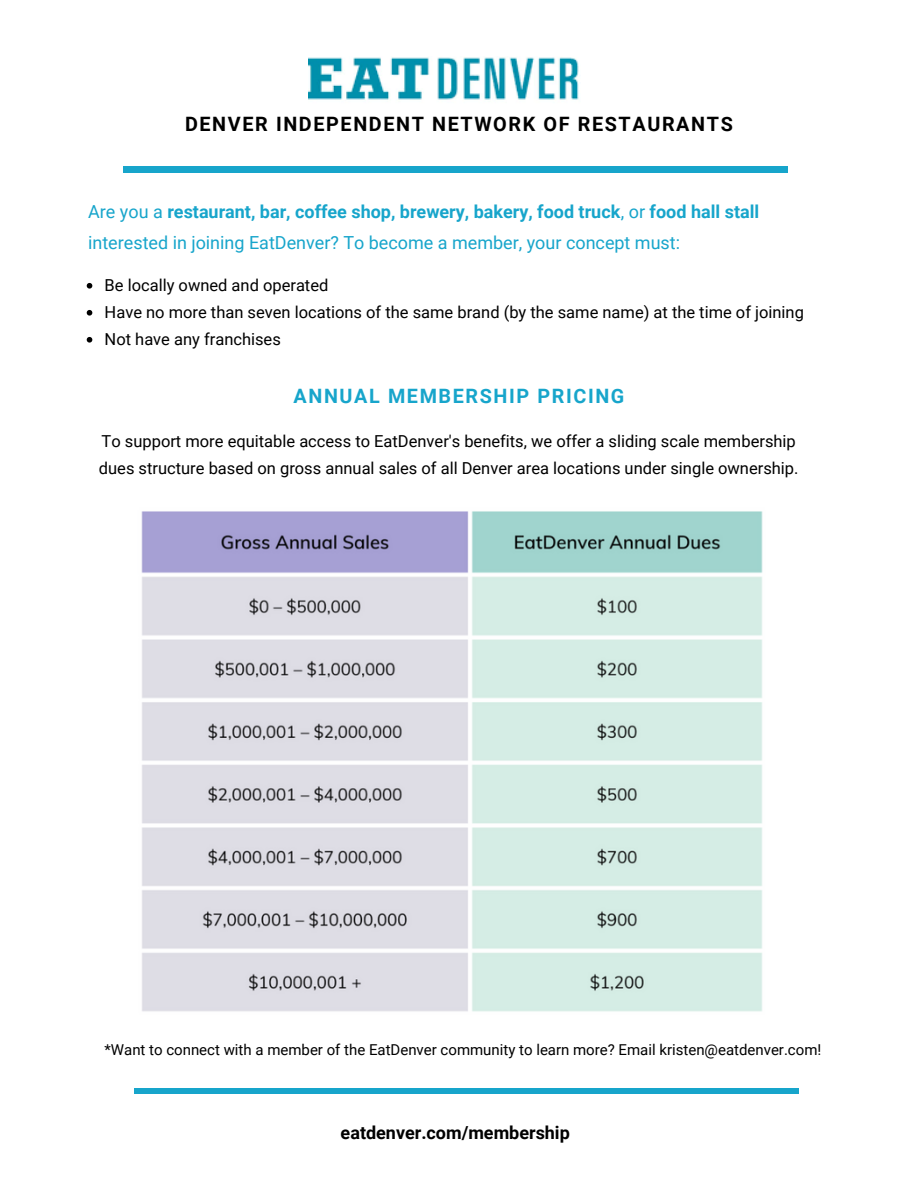
<style>
.page{position:relative;width:918px;height:1188px;background:#fff}
.page>*{position:absolute;margin:0;border:0;box-sizing:border-box;transform-origin:0 0}
.t1{font:700 19.8px "Roboto";letter-spacing:.08em;color:#000}
.t2{font:700 19.8px "Roboto";letter-spacing:.08em;color:#17a5cb}
.t3{font:18px/30.3px "Roboto";color:#17a5cb}
.t4{font:700 18px "Roboto";color:#000}
.t5{font:16.5px/27px "Roboto";color:#000}
.t6{font:15px "Roboto";color:#000}
.s1{font-weight:700}
</style>
<div class="page">
<div style="left:134px;top:1088px;width:665px;height:6px;background:#17a5cb"></div>
<img style="left:141px;top:511px;width:622px;height:501px">
<div style="left:123px;top:166px;width:665px;height:6px;background:#17a5cb"></div>
<svg style="left:87px;top:283px;width:5px;height:6px"></svg>
<svg style="left:87px;top:310px;width:5px;height:6px"></svg>
<svg style="left:87px;top:337px;width:5px;height:6px"></svg>
<img style="left:308px;top:57px;width:271px;height:43px">
<p class="t1" style="left:185px;top:113px;width:549px">DENVER INDEPENDENT NETWORK OF RESTAURANTS</p>
<p class="t3" style="left:88px;top:197px;width:673px">Are you a <span class="s1">restaurant, bar, coffee shop, brewery, bakery, food truck</span>, or <span class="s1">food hall stall </span>interested in joining EatDenver? To become a member, your concept must:</p>
<p class="t5" style="left:105px;top:272px;width:225px">Be locally owned and operated</p>
<p class="t5" style="left:105px;top:299px;width:701px">Have no more than seven locations of the same brand (by the same name) at the time of joining</p>
<h1 class="t5" style="left:105px;top:326px;width:178px">Not have any franchises</h1>
<p class="t2" style="left:294px;top:384px;width:332px">ANNUAL MEMBERSHIP PRICING</p>
<h3 class="t5" style="left:99px;top:427px;width:701px">To support more equitable access to EatDenver's benefits, we offer a sliding scale membership dues structure based on gross annual sales of all Denver area locations under single ownership.</h3>
<p class="t6" style="left:104px;top:1041px;width:718px">*Want to connect with a member of the EatDenver community to learn more? Email kristen@eatdenver.com!</p>
<p class="t4" style="left:341px;top:1122px;width:231px">eatdenver.com/membership</p>
</div>
